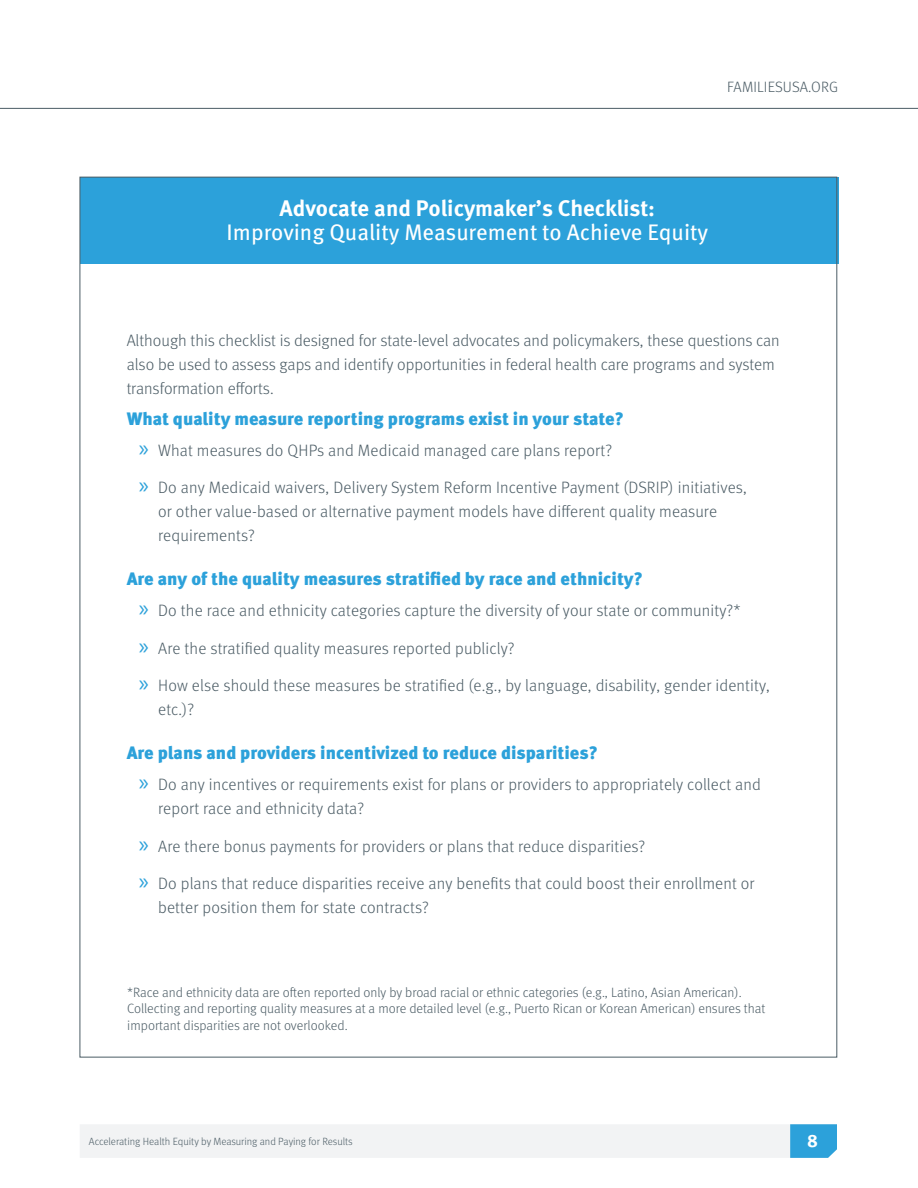
<style>
.page{position:relative;width:918px;height:1188px;background:#fff}
.page>*{position:absolute;margin:0;border:0;box-sizing:border-box;transform-origin:0 0}
.t1{font:22.5px "Meta OT";color:#fff}
.t2{font:700 22.5px "Meta OT";letter-spacing:-.005em;color:#fff}
.t3{font:900 18px "Meta OT";color:#2ca1da}
.t4{font:700 18px "Meta OT";color:#fff}
.t5{font:300 16.5px/24px "Meta OT";letter-spacing:.01em;color:#4b5c65}
.t6{font:300 15px "Meta OT";letter-spacing:.01em;color:#4b5c65}
.ENDNOTES{font:300 13.5px/16.2px "Meta OT";color:#4b5c65}
.t7{font:300 10.5px "Meta OT";color:#4b5c65}
.s1{font-family:"Myriad Pro";font-weight:400;font-size:24px;color:#2ca1da}
</style>
<div class="page">
<div style="left:80px;top:1124px;width:757px;height:34px;background:#f2f3f4"></div>
<hr style="left:0;top:108px;width:918px;height:1px;background:#4b5c65">
<div style="left:80px;top:177px;width:758px;height:87px;background:#2ca1da"></div>
<p class="t6" style="left:727px;top:78px;width:113px">FAMILIESUSA.ORG</p>
<p class="t2" style="left:280px;top:194px;width:377px">Advocate and Policymaker’s Checklist:</p>
<p class="t1" style="left:227px;top:218px;width:483px">Improving Quality Measurement to Achieve Equity</p>
<p class="t5" style="left:127px;top:329px;width:655px">Although this checklist is designed for state-level advocates and policymakers, these questions can also be used to assess gaps and identify opportunities in federal health care programs and system transformation efforts.</p>
<h2 class="t3" style="left:127px;top:408px;width:499px">What quality measure reporting programs exist in your state?</h2>
<p class="t5" style="left:139px;top:438px;width:475px"><span class="s1">»</span> What measures do QHPs and Medicaid managed care plans report?</p>
<p class="t5" style="left:158px;top:476px;width:590px;text-indent:-20px"><span class="s1">»</span> Do any Medicaid waivers, Delivery System Reform Incentive Payment (DSRIP) initiatives, or other value-based or alternative payment models have different quality measure requirements?</p>
<h2 class="t3" style="left:127px;top:568px;width:518px">Are any of the quality measures stratified by race and ethnicity?</h2>
<p class="t5" style="left:139px;top:599px;width:603px"><span class="s1">»</span> Do the race and ethnicity categories capture the diversity of your state or community?*</p>
<p class="t5" style="left:139px;top:636px;width:377px"><span class="s1">»</span> Are the stratified quality measures reported publicly?</p>
<p class="t5" style="left:158px;top:674px;width:613px;text-indent:-20px"><span class="s1">»</span> How else should these measures be stratified (e.g., by language, disability, gender identity, etc.)?</p>
<h2 class="t3" style="left:127px;top:742px;width:473px">Are plans and providers incentivized to reduce disparities?</h2>
<p class="t5" style="left:158px;top:773px;width:604px;text-indent:-20px"><span class="s1">»</span> Do any incentives or requirements exist for plans or providers to appropriately collect and report race and ethnicity data?</p>
<p class="t5" style="left:139px;top:834px;width:508px"><span class="s1">»</span> Are there bonus payments for providers or plans that reduce disparities?</p>
<p class="t5" style="left:158px;top:872px;width:598px;text-indent:-20px"><span class="s1">»</span> Do plans that reduce disparities receive any benefits that could boost their enrollment or better position them for state contracts?</p>
<p class="ENDNOTES" style="left:127px;top:985px;width:640px">*Race and ethnicity data are often reported only by broad racial or ethnic categories (e.g., Latino, Asian American).<br>Collecting and reporting quality measures at a more detailed level (e.g., Puerto Rican or Korean American) ensures that important disparities are not overlooked.</p>
<p class="t7" style="left:89px;top:1135px;width:265px">Accelerating Health Equity by Measuring and Paying for Results</p>
<p class="t4" style="left:807px;top:1129px;width:12px">8</p>
</div>
